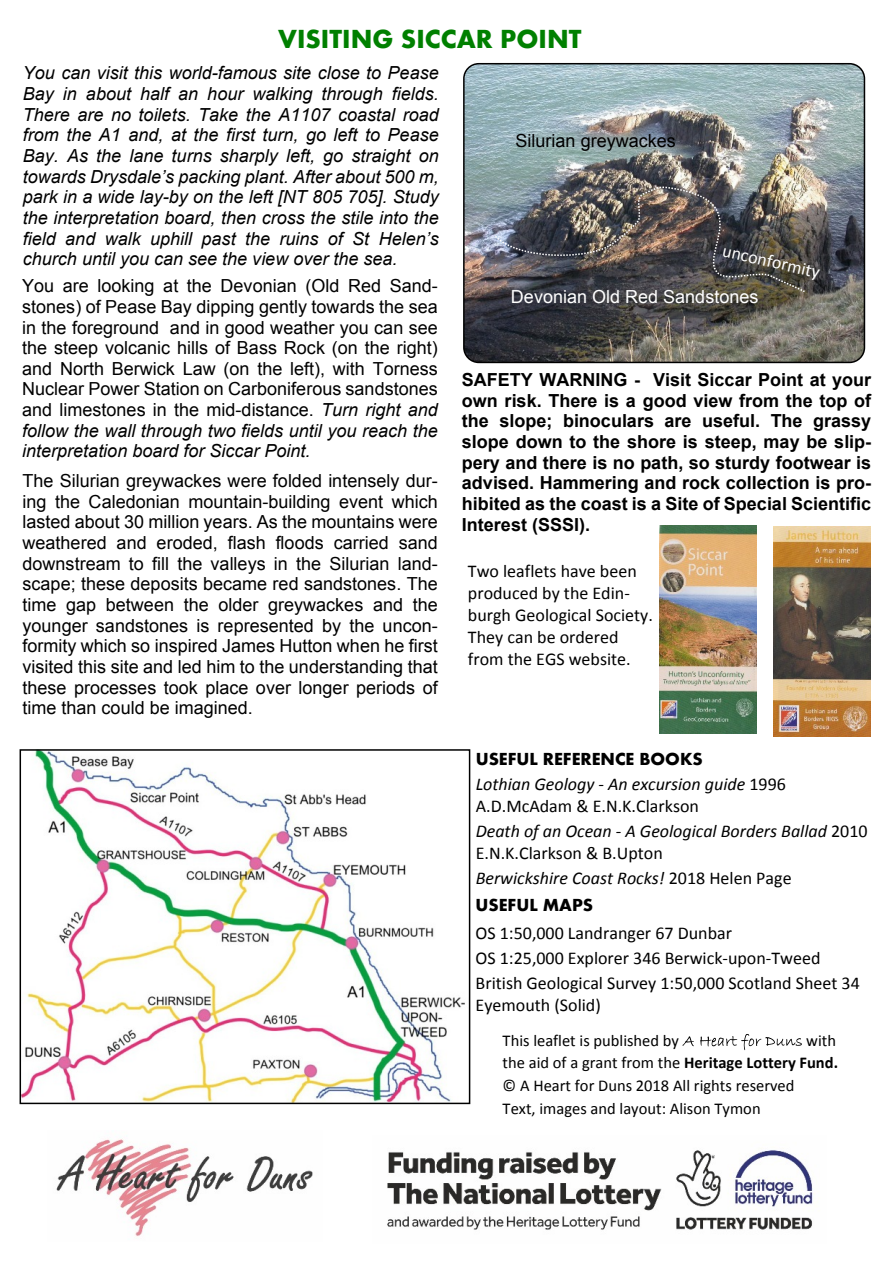
<style>
.page{position:relative;width:893px;height:1263px;background:#fff}
.page>*{position:absolute;margin:0;border:0;box-sizing:border-box;transform-origin:0 0}
.t1{font:700 27px "Aharoni";color:#008000}
.t2{font:18px/20.7px "Arial";color:#000;text-align:justify}
.t3{font:italic 18px/20.7px "Arial";color:#000;text-align:justify}
.t4{font:700 18px/20.7px "Arial";color:#000;text-align:justify}
.t5{font:18px/22px "Calibri";color:#000}
.t6{font:italic 18px/22px "Calibri";color:#000}
.t7{font:700 18px "Aharoni";color:#000}
.t8{font:18px "Arial";color:#fff}
.t9{font:18px "Calibri";color:#fff}
.t10{font:16.5px/22.8px "Calibri";color:#000}
.s1{font-style:italic}
.s2{font-style:normal}
.s3{font-weight:700}
</style>
<div class="page">
<img style="left:56px;top:1139px;width:757px;height:97px">
<img style="left:23px;top:752px;width:442px;height:349px">
<div style="left:20px;top:749px;width:450px;height:355px;border:2px solid #000"></div>
<img style="left:464px;top:64px;width:400px;height:298px;border-radius:15px">
<div style="left:463px;top:63px;width:402px;height:300px;border:2px solid #000;border-radius:15px"></div>
<svg style="left:682px;top:1036px;width:12px;height:10px"></svg>
<svg style="left:700px;top:1034px;width:102px;height:16px"></svg>
<img style="left:659px;top:526px;width:98px;height:208px">
<img style="left:773px;top:527px;width:97px;height:209px">
<img style="left:493px;top:186px;width:313px;height:108px">
<h1 class="t1" style="left:278px;top:29px;width:305px">VISITING SICCAR POINT</h1>
<p class="t3" style="left:23px;top:64px;width:417px">You can visit this world-famous site close to Pease Bay in about half an hour walking through fields.<br>There are no toilets. Take the A1107 coastal road from the A1 and, at the first turn, go left to Pease Bay. As the lane turns sharply left, go straight on towards Drysdale’s packing plant. After about 500 m, park in a wide lay-by on the left [NT 805 705]. Study the interpretation board, then cross the stile into the field and walk uphill past the ruins of St Helen’s church until you can see the view over the sea.</p>
<p class="t2" style="left:22px;top:277px;width:417px">You are looking at the Devonian (Old Red Sand&shy;stones) of Pease Bay dipping gently towards the sea in the foreground and in good weather you can see the steep volcanic hills of Bass Rock (on the right) and North Berwick Law (on the left), with Torness Nuclear Power Station on Carboniferous sandstones and limestones in the mid-distance. <span class="s1">Turn right and follow the wall through two fields until you reach the interpretation board for Siccar Point.</span></p>
<p class="t8" style="left:511px;top:290px;width:249px">Devonian Old Red Sandstones</p>
<p class="t2" style="left:516px;top:132px;width:162px">Silurian greywackes</p>
<p class="t9" style="left:724px;top:243px;width:101px;rotate:13deg">unconformity</p>
<p class="t4" style="left:462px;top:371px;width:411px">SAFETY WARNING - Visit Siccar Point at your own risk. There is a good view from the top of the slope; binoculars are useful. The grassy slope down to the shore is steep, may be slip&shy;pery and there is no path, so sturdy footwear is advised. Hammering and rock collection is pro&shy;hibited as the coast is a Site of Special Scientific Interest (SSSI).</p>
<p class="t5" style="left:468px;top:561px;width:187px">Two leaflets have been produced by the Edin&shy;burgh Geological Society.<br>They can be ordered from the EGS website.</p>
<p class="t2" style="left:23px;top:472px;width:417px">The Silurian greywackes were folded intensely dur&shy;ing the Caledonian mountain-building event which lasted about 30 million years. As the mountains were weathered and eroded, flash floods carried sand downstream to fill the valleys in the Silurian land&shy;scape; these deposits became red sandstones. The time gap between the older greywackes and the younger sandstones is represented by the uncon&shy;formity which so inspired James Hutton when he first visited this site and led him to the understanding that these processes took place over longer periods of time than could be imagined.</p>
<p class="t7" style="left:476px;top:752px;width:229px">USEFUL REFERENCE BOOKS</p>
<p class="t6" style="left:476px;top:774px;width:312px">Lothian Geology - An excursion guide <span class="s2">1996<br>A.D.McAdam &amp; E.N.K.Clarkson</span></p>
<p class="t6" style="left:476px;top:821px;width:393px">Death of an Ocean - A Geological Borders Ballad <span class="s2">2010<br>E.N.K.Clarkson &amp; B.Upton</span></p>
<p class="t6" style="left:476px;top:868px;width:317px">Berwickshire Coast Rocks! <span class="s2">2018 Helen Page</span></p>
<p class="t7" style="left:476px;top:897px;width:119px">USEFUL MAPS</p>
<p class="t5" style="left:476px;top:922px;width:386px;line-height:25px">OS 1:50,000 Landranger 67 Dunbar<br>OS 1:25,000 Explorer 346 Berwick-upon-Tweed<br>British Geological Survey 1:50,000 Scotland Sheet 34</p>
<p class="t5" style="left:476px;top:995px;width:127px">Eyemouth (Solid)</p>
<p class="t10" style="left:503px;top:1030px;width:178px">This leaflet is published by</p>
<p class="t10" style="left:503px;top:1030px;width:337px;text-indent:304px">with the aid of a grant from the <span class="s3">Heritage Lottery Fund. </span>© A Heart for Duns 2018 All rights reserved<br>Text, images and layout: Alison Tymon</p>
</div>
